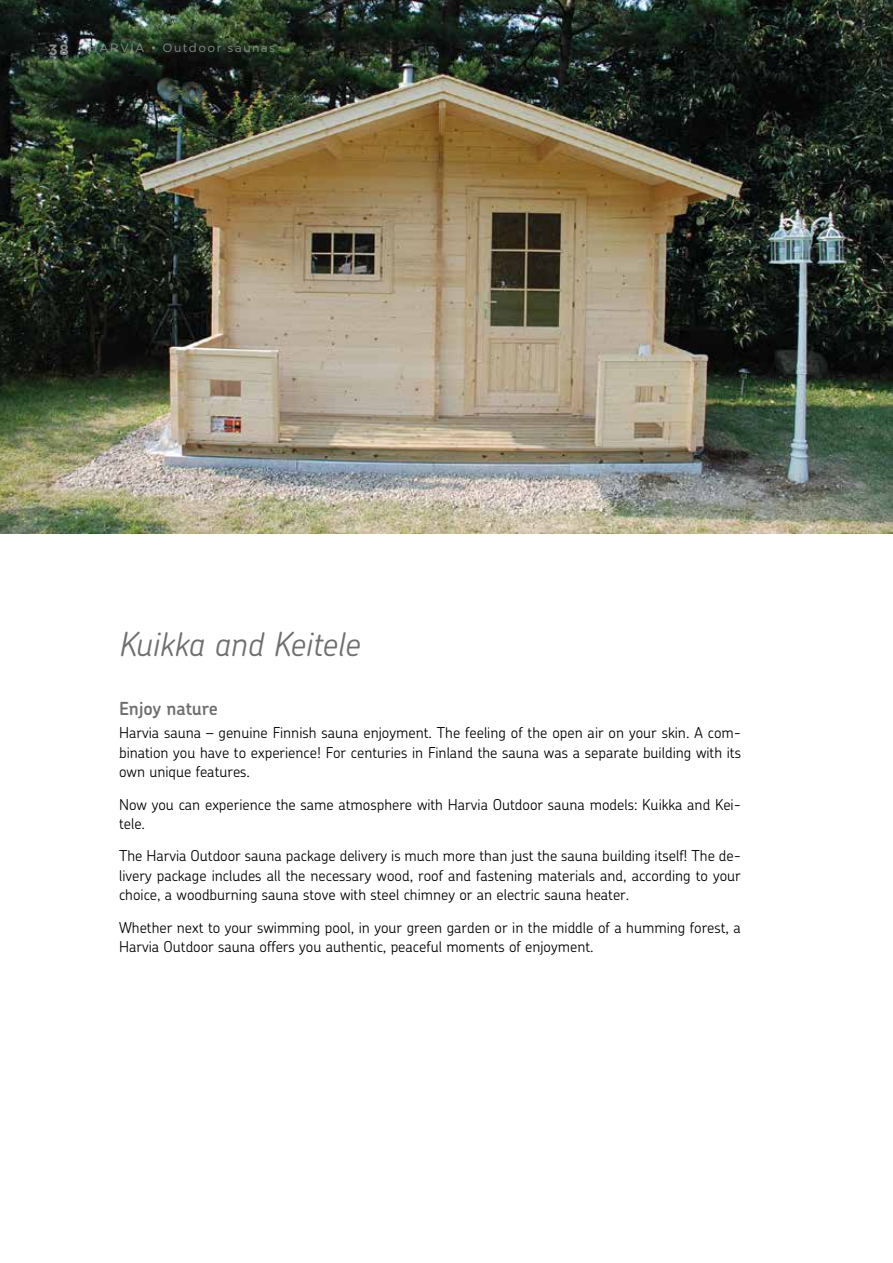
<style>
.page{position:relative;width:893px;height:1263px;background:#fff}
.page>*{position:absolute;margin:0;border:0;box-sizing:border-box;transform-origin:0 0}
.t1{font:italic 300 33px "Chevin Pro";color:#706f6f}
.t2{font:600 18px "Chevin Pro";letter-spacing:-.005em;color:#706f6f}
.t3{font:300 15px/19.5px "Chevin Pro";color:#000;text-align:justify}
.t4{font:700 15px "Gotham";color:#878787}
.t5{font:12px "Gotham";letter-spacing:.12em;color:#878787}
</style>
<div class="page">
<img style="left:0;top:0;width:893px;height:534px">
<p class="t4" style="left:49px;top:39px;width:22px">38</p>
<p class="t5" style="left:89px;top:40px;width:188px">HARVIA • Outdoor saunas</p>
<h1 class="t1" style="left:119px;top:622px;width:243px">Kuikka and Keitele</h1>
<p class="t2" style="left:119px;top:696px;width:100px">Enjoy nature</p>
<p class="t3" style="left:119px;top:723px;width:623px">Harvia sauna – genuine Finnish sauna enjoyment. The feeling of the open air on your skin. A com&shy;bination you have to experience! For centuries in Finland the sauna was a separate building with its own unique features.</p>
<p class="t3" style="left:119px;top:794px;width:623px">Now you can experience the same atmosphere with Harvia Outdoor sauna models: Kuikka and Kei&shy;tele.</p>
<p class="t3" style="left:119px;top:846px;width:623px">The Harvia Outdoor sauna package delivery is much more than just the sauna building itself! The de&shy;livery package includes all the necessary wood, roof and fastening materials and, according to your choice, a woodburning sauna stove with steel chimney or an electric sauna heater.</p>
<p class="t3" style="left:119px;top:917px;width:623px">Whether next to your swimming pool, in your green garden or in the middle of a humming forest, a<br>Harvia Outdoor sauna offers you authentic, peaceful moments of enjoyment.</p>
</div>
